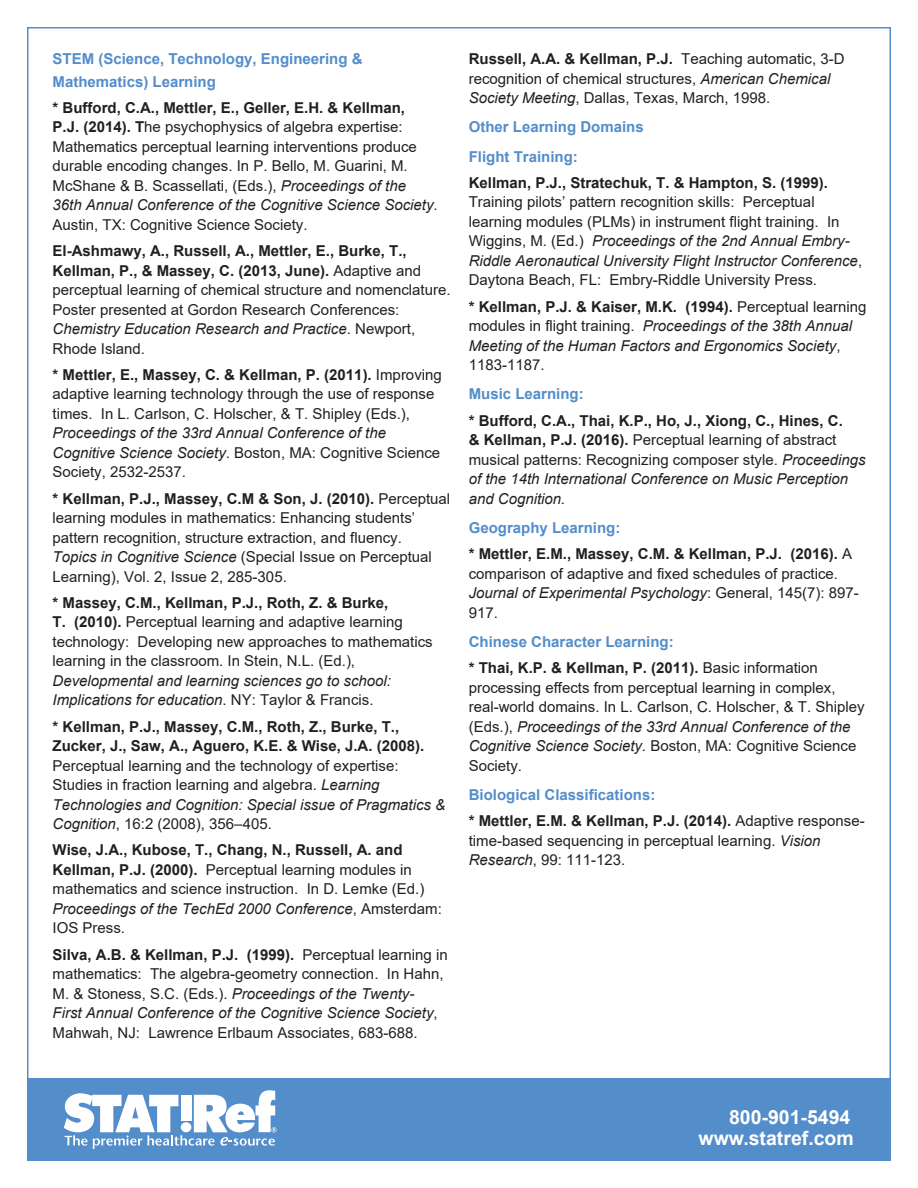
<style>
.page{position:relative;width:918px;height:1188px;background:#fff}
.page>*{position:absolute;margin:0;border:0;box-sizing:border-box;transform-origin:0 0}
.t1{font:700 19.5px "Arial";color:#fff}
.t2{font:15px/19.5px "Arial";color:#231f20}
.t3{font:italic 15px/19.5px "Arial";color:#231f20}
.t4{font:700 15px/22.5px "Arial";color:#538dca}
.s1{font-weight:700}
.s2{font-style:italic}
.s3{font-weight:700;font-style:normal}
.s4{font-style:normal}
</style>
<div class="page">
<div style="left:27px;top:1079px;width:864px;height:82px;background:#538dca"></div>
<svg style="left:64px;top:1090px;width:213px;height:59px"></svg>
<p class="t4" style="left:53px;top:48px;width:312px">STEM (Science, Technology, Engineering &amp;<br>Mathematics) Learning</p>
<p class="t2" style="left:53px;top:98px;width:387px"><span class="s1">* Bufford, C.A., Mettler, E., Geller, E.H. &amp; Kellman,<br>P.J. (2014). T</span>he psychophysics of algebra expertise:<br>Mathematics perceptual learning interventions produce durable encoding changes. In P. Bello, M. Guarini, M.<br>McShane &amp; B. Scassellati, (Eds.), <span class="s2">Proceedings of the 36th Annual Conference of the Cognitive Science Society</span>.<br>Austin, TX: Cognitive Science Society.</p>
<p class="t2" style="left:53px;top:241px;width:400px"><span class="s1">El-Ashmawy, A., Russell, A., Mettler, E., Burke, T., Kellman, P., &amp; Massey, C. (2013, June).</span> Adaptive and perceptual learning of chemical structure and nomenclature.<br>Poster presented at Gordon Research Conferences:<br><span class="s2">Chemistry Education Research and Practice</span>. Newport, Rhode Island.</p>
<p class="t2" style="left:53px;top:365px;width:391px"><span class="s1">* Mettler, E., Massey, C. &amp; Kellman, P. (2011).</span> Improving adaptive learning technology through the use of response times. In L. Carlson, C. Holscher, &amp; T. Shipley (Eds.), <span class="s2">Proceedings of the 33rd Annual Conference of the Cognitive Science Society</span>. Boston, MA: Cognitive Science Society, 2532-2537.</p>
<p class="t2" style="left:53px;top:488px;width:399px"><span class="s1">* Kellman, P.J., Massey, C.M &amp; Son, J. (2010).</span> Perceptual learning modules in mathematics: Enhancing students’ pattern recognition, structure extraction, and fluency.<br><span class="s2">Topics in Cognitive Science</span> (Special Issue on Perceptual Learning), Vol. 2, Issue 2, 285-305.</p>
<p class="t2" style="left:53px;top:593px;width:382px"><span class="s1">* Massey, C.M., Kellman, P.J., Roth, Z. &amp; Burke,<br>T. (2010).</span> Perceptual learning and adaptive learning technology: Developing new approaches to mathematics learning in the classroom. In Stein, N.L. (Ed.), <span class="s2">Developmental and learning sciences go to school:<br>Implications for education</span>. NY: Taylor &amp; Francis.</p>
<p class="t2" style="left:53px;top:716px;width:394px"><span class="s1">* Kellman, P.J., Massey, C.M., Roth, Z., Burke, T., Zucker, J., Saw, A., Aguero, K.E. &amp; Wise, J.A. (2008).<br></span>Perceptual learning and the technology of expertise:<br>Studies in fraction learning and algebra. <span class="s2">Learning Technologies and Cognition: Special issue of Pragmatics &amp; Cognition</span>, 16:2 (2008), 356–405.</p>
<p class="t2" style="left:53px;top:840px;width:391px"><span class="s1">Wise, J.A., Kubose, T., Chang, N., Russell, A. and Kellman, P.J. (2000).</span> Perceptual learning modules in mathematics and science instruction. In D. Lemke (Ed.)<br><span class="s2">Proceedings of the TechEd 2000 Conference</span>, Amsterdam:<br>IOS Press.</p>
<p class="t2" style="left:53px;top:944px;width:397px"><span class="s1">Silva, A.B. &amp; Kellman, P.J. (1999).</span> Perceptual learning in mathematics: The algebra-geometry connection. In Hahn, M. &amp; Stoness, S.C. (Eds.). <span class="s2">Proceedings of the Twenty-<br>First Annual Conference of the Cognitive Science Society</span>, Mahwah, NJ: Lawrence Erlbaum Associates, 683-688.</p>
<p class="t2" style="left:469px;top:49px;width:377px"><span class="s1">Russell, A.A. &amp; Kellman, P.J.</span> Teaching automatic, 3-D recognition of chemical structures, <span class="s2">American Chemical<br>Society Meeting</span>, Dallas, Texas, March, 1998.</p>
<p class="t4" style="left:469px;top:116px;width:177px">Other Learning Domains</p>
<p class="t4" style="left:469px;top:145px;width:111px">Flight Training:</p>
<p class="t2" style="left:469px;top:173px;width:395px"><span class="s1">Kellman, P.J., Stratechuk, T. &amp; Hampton, S. (1999).<br></span>Training pilots’ pattern recognition skills: Perceptual learning modules (PLMs) in instrument flight training. In Wiggins, M. (Ed.) <span class="s2">Proceedings of the 2nd Annual Embry-Riddle Aeronautical University Flight Instructor Conference</span>, Daytona Beach, FL: Embry-Riddle University Press.</p>
<p class="t3" style="left:469px;top:297px;width:399px"><span class="s3">* Kellman, P.J. &amp; Kaiser, M.K. (1994).</span> <span class="s4">Perceptual learning modules in flight training.</span> Proceedings of the 38th Annual Meeting of the Human Factors and Ergonomics Society<span class="s4">, 1183-1187.</span></p>
<p class="t4" style="left:469px;top:383px;width:117px">Music Learning:</p>
<p class="t3" style="left:469px;top:411px;width:398px"><span class="s3">* Bufford, C.A., Thai, K.P., Ho, J., Xiong, C., Hines, C.<br>&amp; Kellman, P.J. (2016).</span> <span class="s4">Perceptual learning of abstract musical patterns: Recognizing composer style.</span> Proceedings of the 14th International Conference on Music Perception and Cognition.</p>
<p class="t4" style="left:469px;top:516px;width:153px">Geography Learning:</p>
<p class="t2" style="left:469px;top:544px;width:392px"><span class="s1">* Mettler, E.M., Massey, C.M. &amp; Kellman, P.J. (2016).</span> A comparison of adaptive and fixed schedules of practice.<br><span class="s2">Journal of Experimental Psychology</span>: General, 145(7): 897- 917.</p>
<p class="t4" style="left:469px;top:630px;width:207px">Chinese Character Learning:</p>
<p class="t2" style="left:469px;top:658px;width:397px"><span class="s1">* Thai, K.P. &amp; Kellman, P. (2011).</span> Basic information processing effects from perceptual learning in complex, real-world domains. In L. Carlson, C. Holscher, &amp; T. Shipley (Eds.), <span class="s2">Proceedings of the 33rd Annual Conference of the Cognitive Science Society.</span> Boston, MA: Cognitive Science Society.</p>
<p class="t4" style="left:469px;top:783px;width:188px">Biological Classifications:</p>
<p class="t2" style="left:469px;top:811px;width:397px"><span class="s1">* Mettler, E.M. &amp; Kellman, P.J. (2014).</span> Adaptive response&shy;time-based sequencing in perceptual learning. <span class="s2">Vision<br>Research</span>, 99: 111-123.</p>
<h1 class="t1" style="left:729px;top:1104px;width:123px">800-901-5494</h1>
<h1 class="t1" style="left:699px;top:1125px;width:157px">www.statref.com</h1>
</div>
